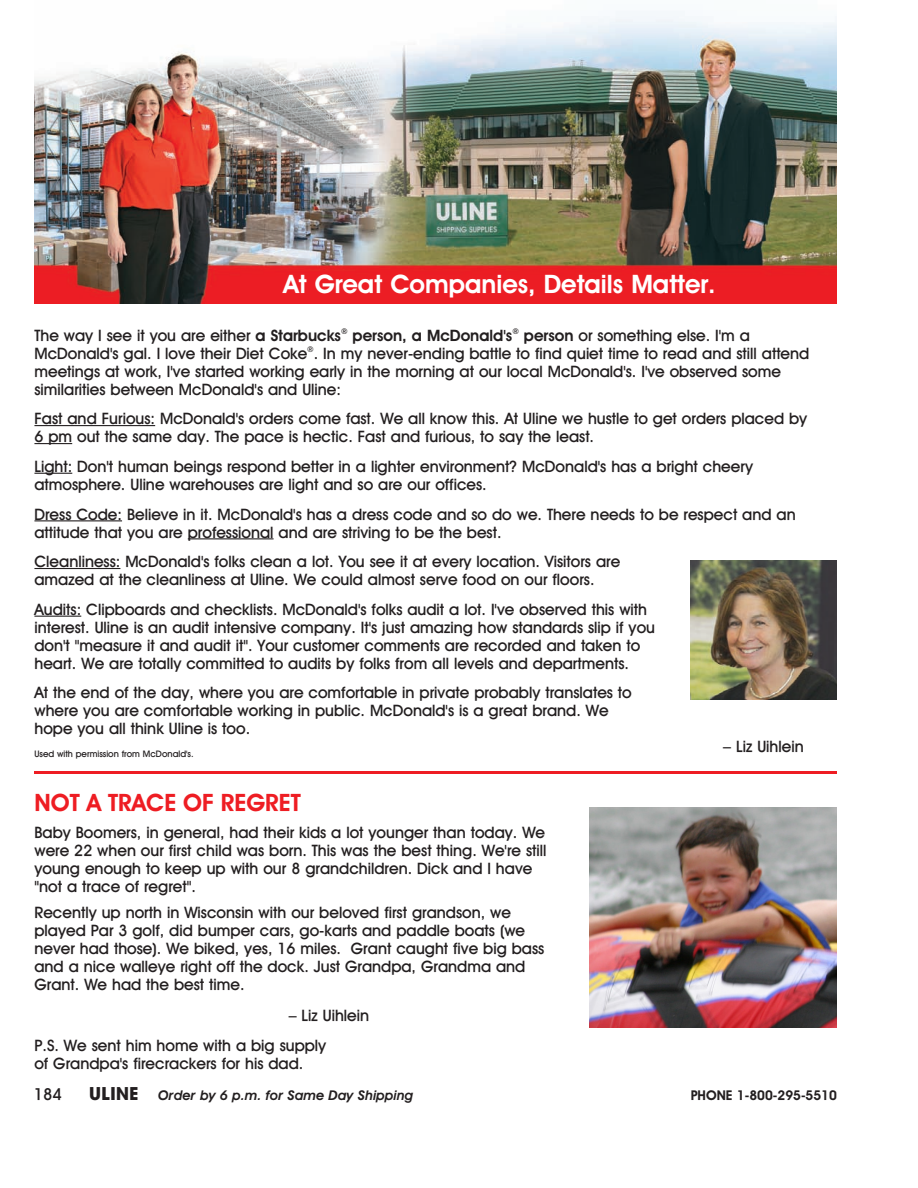
<style>
.page{position:relative;width:918px;height:1188px;background:#fff}
.page>*{position:absolute;margin:0;border:0;box-sizing:border-box;transform-origin:0 0}
.t1{font:800 25.5px "Uline";color:#fff}
.t2{font:800 24px "Uline";color:#ee1d23}
.t3{font:500 16.5px "Uline";color:#231f20}
.t4{font:500 15.75px/18px "Uline";color:#231f20}
.t5{font:italic 500 13.5px "Uline";color:#231f20}
.t6{font:800 13.5px "Uline";color:#231f20}
.t7{font:500 9px "Uline";color:#231f20}
.s1{font-weight:800}
.s2{font-family:"Uline Special";font-weight:400;font-style:normal;font-size:16.5px}
</style>
<div class="page">
<img style="left:34px;top:11px;width:803px;height:293px">
<img style="left:589px;top:807px;width:248px;height:221px">
<hr style="left:34px;top:425px;width:121px;height:1px;background:#231f20">
<hr style="left:34px;top:443px;width:38px;height:1px;background:#231f20">
<hr style="left:34px;top:473px;width:38px;height:1px;background:#231f20">
<hr style="left:34px;top:520px;width:88px;height:1px;background:#231f20">
<hr style="left:188px;top:538px;width:86px;height:1px;background:#231f20">
<hr style="left:34px;top:568px;width:86px;height:1px;background:#231f20">
<hr style="left:34px;top:616px;width:47px;height:1px;background:#231f20">
<img style="left:690px;top:561px;width:147px;height:138px">
<hr style="left:34px;top:772px;width:803px;height:2px;background:#ee1d23">
<h1 class="t1" style="left:283px;top:275px;width:434px">At Great Companies, Details Matter.</h1>
<p class="t4" style="left:34px;top:328px;width:776px">The way I see it you are either <span class="s1">a Starbucks</span><sup>®</sup> <span class="s1">person, a McDonald's</span><sup>®</sup> <span class="s1">person</span> or something else. I'm a McDonald's gal. I love their Diet Coke<sup>®</sup>. In my never-ending battle to find quiet time to read and still attend meetings at work, I've started working early in the morning at our local McDonald's. I've observed some similarities between McDonald's and Uline:</p>
<p class="t4" style="left:34px;top:411px;width:774px">Fast and Furious: McDonald's orders come fast. We all know this. At Uline we hustle to get orders placed by<br>6 pm out the same day. The pace is hectic. Fast and furious, to say the least.</p>
<p class="t4" style="left:34px;top:459px;width:720px">Light: Don't human beings respond better in a lighter environment? McDonald's has a bright cheery atmosphere. Uline warehouses are light and so are our offices.</p>
<p class="t4" style="left:34px;top:507px;width:763px">Dress Code: Believe in it. McDonald's has a dress code and so do we. There needs to be respect and an attitude that you are professional and are striving to be the best.</p>
<p class="t4" style="left:34px;top:554px;width:587px">Cleanliness: McDonald's folks clean a lot. You see it at every location. Visitors are amazed at the cleanliness at Uline. We could almost serve food on our floors.</p>
<p class="t4" style="left:34px;top:602px;width:622px">Audits: Clipboards and checklists. McDonald's folks audit a lot. I've observed this with interest. Uline is an audit intensive company. It's just amazing how standards slip if you don't "measure it and audit it". Your customer comments are recorded and taken to heart. We are totally committed to audits by folks from all levels and departments.</p>
<p class="t4" style="left:34px;top:686px;width:599px">At the end of the day, where you are comfortable in private probably translates to where you are comfortable working in public. McDonald's is a great brand. We hope you all think Uline is too.</p>
<p class="t7" style="left:34px;top:750px;width:161px">Used with permission from McDonald's.</p>
<h2 class="t2" style="left:34px;top:793px;width:268px">NOT A TRACE OF REGRET</h2>
<p class="t4" style="left:34px;top:826px;width:514px">Baby Boomers, in general, had their kids a lot younger than today. We were 22 when our first child was born. This was the best thing. We're still young enough to keep up with our 8 grandchildren. Dick and I have "not a trace of regret".</p>
<p class="t4" style="left:34px;top:905px;width:511px">Recently up north in Wisconsin with our beloved first grandson, we played Par 3 golf, did bumper cars, go-karts and paddle boats (we never had those). We biked, yes, 16 miles. Grant caught five big bass and a nice walleye right off the dock. Just Grandpa, Grandma and Grant. We had the best time.</p>
<p class="t4" style="left:723px;top:739px;width:82px">– Liz Uihlein</p>
<p class="t4" style="left:289px;top:1008px;width:82px">– Liz Uihlein</p>
<p class="t4" style="left:34px;top:1038px;width:293px">P.S. We sent him home with a big supply of Grandpa's firecrackers for his dad.</p>
<p class="t3" style="left:34px;top:1088px;width:30px">184</p>
<p class="t5" style="left:90px;top:1091px;width:324px"><span class="s2">u</span> Order by 6 p.m. for Same Day Shipping</p>
<p class="t6" style="left:691px;top:1091px;width:148px">PHONE 1-800-295-5510</p>
</div>
